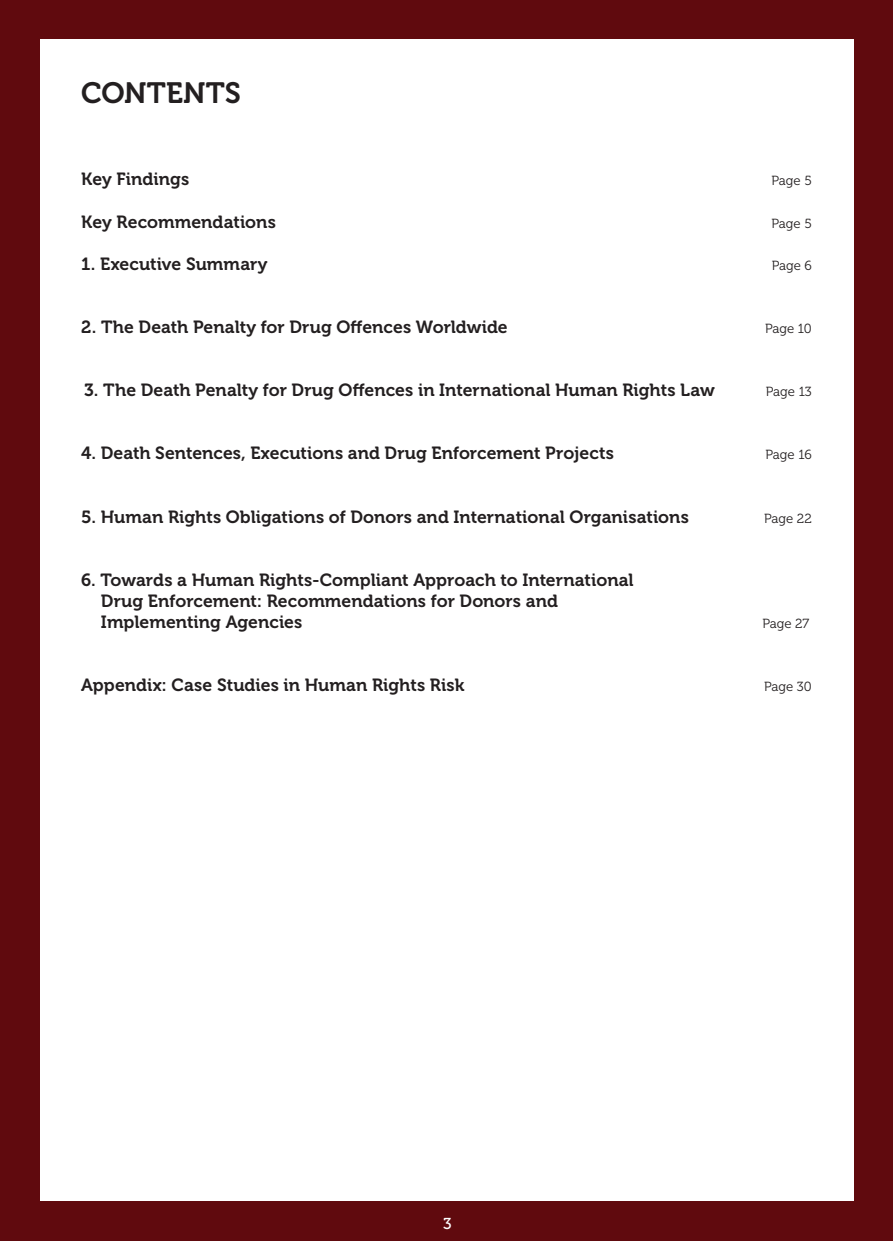
<style>
.page{position:relative;width:893px;height:1241px;background:#fff}
.page>*{position:absolute;margin:0;border:0;box-sizing:border-box;transform-origin:0 0}
.t1{font:29.22px "Museo 700";letter-spacing:-.005em;color:#231f20}
.t2{font:17.5px/21px "Museo 700";letter-spacing:.005em;color:#231f20}
.t3{font:15.75px "Museo 500";color:#fff}
.t4{font:13.12px "Museo 300";color:#231f20}
</style>
<div class="page">
<div style="left:0;top:0;width:893px;height:1240px;background:#600a0e"></div>
<div style="left:40px;top:40px;width:813px;height:1160px;background:#fff"></div>
<h1 class="t1" style="left:81px;top:77px;width:143px">Contents</h1>
<p class="t2" style="left:81px;top:169px;width:110px">Key Findings</p>
<p class="t4" style="left:772px;top:174px;width:42px">Page 5</p>
<p class="t2" style="left:81px;top:211px;width:196px">Key Recommendations</p>
<p class="t4" style="left:772px;top:216px;width:42px">Page 5</p>
<p class="t2" style="left:81px;top:253px;width:188px">1. Executive Summary</p>
<p class="t4" style="left:772px;top:258px;width:42px">Page 6</p>
<p class="t2" style="left:81px;top:316px;width:428px">2. The Death Penalty for Drug Offences Worldwide</p>
<p class="t4" style="left:765px;top:321px;width:48px">Page 10</p>
<p class="t2" style="left:84px;top:380px;width:632px">3. The Death Penalty for Drug Offences in International Human Rights Law</p>
<p class="t4" style="left:766px;top:384px;width:47px">Page 13</p>
<p class="t2" style="left:81px;top:443px;width:534px">4. Death Sentences, Executions and Drug Enforcement Projects</p>
<p class="t4" style="left:766px;top:448px;width:48px">Page 16</p>
<p class="t2" style="left:81px;top:506px;width:609px">5. Human Rights Obligations of Donors and International Organisations</p>
<p class="t4" style="left:764px;top:511px;width:49px">Page 22</p>
<p class="t2" style="left:101px;top:569px;width:534px;text-indent:-20px">6. Towards a Human Rights-Compliant Approach to International<br>Drug Enforcement: Recommendations for Donors and<br>Implementing Agencies</p>
<p class="t4" style="left:762px;top:616px;width:48px">Page 27</p>
<p class="t2" style="left:81px;top:675px;width:385px">Appendix: Case Studies in Human Rights Risk</p>
<p class="t4" style="left:764px;top:679px;width:49px">Page 30</p>
<p class="t3" style="left:443px;top:1214px;width:10px">3</p>
</div>
